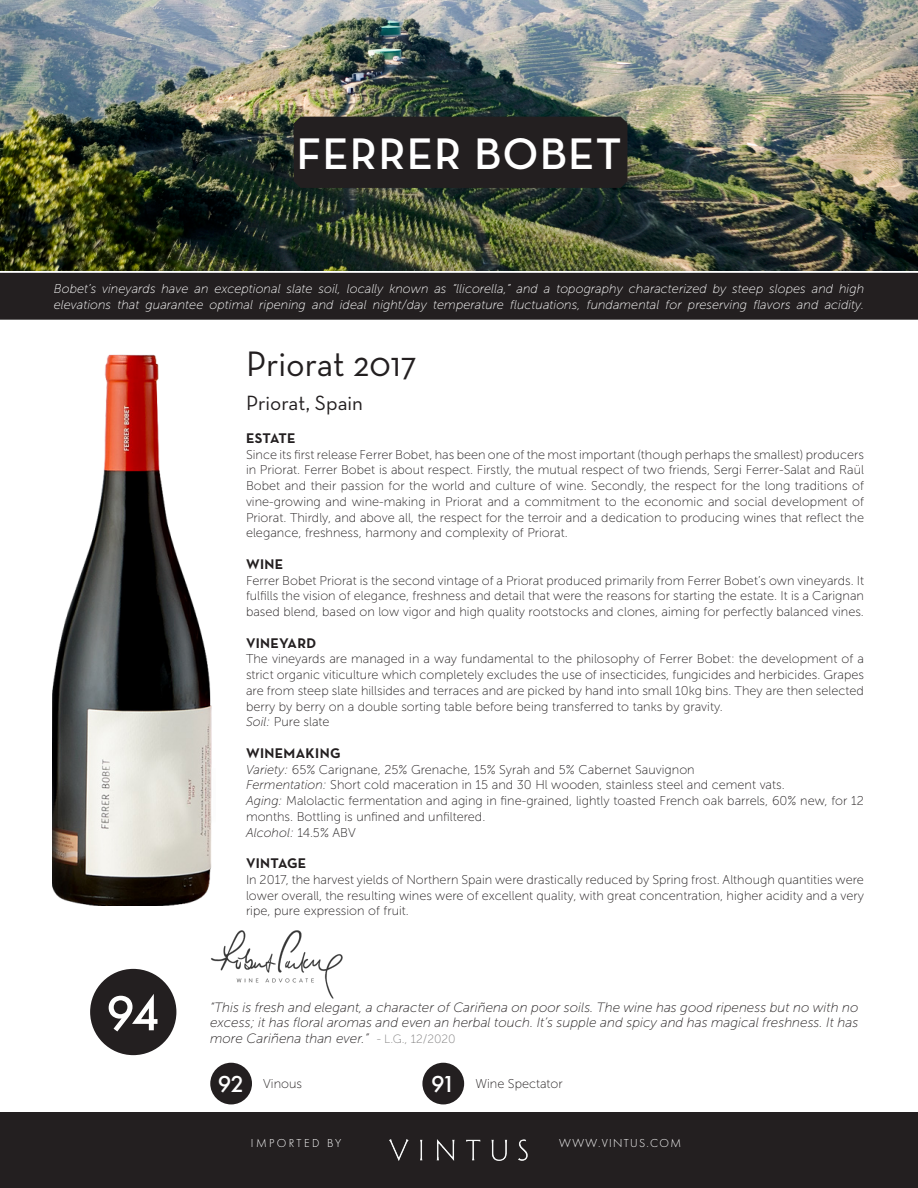
<style>
.page{position:relative;width:918px;height:1188px;background:#fff}
.page>*{position:absolute;margin:0;border:0;box-sizing:border-box;transform-origin:0 0}
.t1{font:500 51px "Futura PT";color:#fff}
.t2{font:600 45px "Neutraface Text";letter-spacing:.025em;color:#fff}
.t3{font:36px "Neutraface Text";color:#231f20}
.t4{font:500 24px "Futura PT";color:#fff}
.t5{font:21px "Neutraface Text";color:#231f20}
.t6{font:700 14.25px "Neutraface Text";letter-spacing:.025em;color:#231f20}
.t7{font:italic 13.5px/15px "Museo Sans 100";color:#231f20}
.t8{font:12.75px/15.8px "Museo Sans 100";color:#231f20;text-align:justify}
.t9{font:italic 12.75px/15.8px "Museo Sans 100";color:#fff}
.t10{font:italic 12.75px "Museo Sans 100";color:#231f20}
.t11{font:300 12px "Futura PT";letter-spacing:.11em;color:#fff}
.t12{font:300 12px "Futura PT";letter-spacing:.2em;color:#fff}
.s1{font-style:italic}
.s2{font-style:normal}
.s3{font-style:normal;font-size:12px;color:#7f7e7e}
</style>
<div class="page">
<div style="left:90px;top:969px;width:86px;height:86px;background:#231f20;border-radius:50%"></div>
<div style="left:422px;top:1063px;width:42px;height:41px;background:#231f20;border-radius:50%"></div>
<img style="left:211px;top:930px;width:132px;height:69px">
<div style="left:210px;top:1063px;width:42px;height:41px;background:#231f20;border-radius:50%"></div>
<img style="left:0;top:0;width:918px;height:271px">
<div style="left:1px;top:274px;width:916px;height:45px;background:#231f20"></div>
<div style="left:0;top:273px;width:918px;height:47px;border:2px solid #231f20"></div>
<div style="left:294px;top:117px;width:333px;height:71px;background:#231f20"></div>
<div style="left:0;top:1112px;width:918px;height:76px;background:#231f20"></div>
<img style="left:384px;top:1133px;width:148px;height:33px">
<img style="left:53px;top:354px;width:159px;height:551px">
<p class="t2" style="left:296px;top:126px;width:327px">FERRER BOBET</p>
<p class="t9" style="left:54px;top:281px;width:812px">Bobet’s vineyards have an exceptional slate soil, locally known as “llicorella,” and a topography characterized by steep slopes and high elevations that guarantee optimal ripening and ideal night/day temperature fluctuations, fundamental for preserving flavors and acidity.</p>
<p class="t3" style="left:246px;top:341px;width:172px">Priorat 2017</p>
<p class="t5" style="left:246px;top:390px;width:119px">Priorat, Spain</p>
<p class="t6" style="left:246px;top:429px;width:51px">ESTATE</p>
<p class="t8" style="left:246px;top:447px;width:620px">Since its first release Ferrer Bobet, has been one of the most important (though perhaps the smallest) producers in Priorat. Ferrer Bobet is about respect. Firstly, the mutual respect of two friends, Sergi Ferrer-Salat and Raül Bobet and their passion for the world and culture of wine. Secondly, the respect for the long traditions of vine-growing and wine-making in Priorat and a commitment to the economic and social development of Priorat. Thirdly, and above all, the respect for the terroir and a dedication to producing wines that reflect the elegance, freshness, harmony and complexity of Priorat.</p>
<p class="t6" style="left:246px;top:555px;width:39px">WINE</p>
<p class="t8" style="left:246px;top:573px;width:620px">Ferrer Bobet Priorat is the second vintage of a Priorat produced primarily from Ferrer Bobet’s own vineyards. It fulfills the vision of elegance, freshness and detail that were the reasons for starting the estate. It is a Carignan based blend, based on low vigor and high quality rootstocks and clones, aiming for perfectly balanced vines.</p>
<p class="t6" style="left:246px;top:634px;width:72px">VINEYARD</p>
<p class="t8" style="left:246px;top:651px;width:620px">The vineyards are managed in a way fundamental to the philosophy of Ferrer Bobet: the development of a strict organic viticulture which completely excludes the use of insecticides, fungicides and herbicides. Grapes are from steep slate hillsides and terraces and are picked by hand into small 10kg bins. They are then selected berry by berry on a double sorting table before being transferred to tanks by gravity.</p>
<p class="t8" style="left:246px;top:714px;width:85px"><span class="s1">Soil:</span> Pure slate</p>
<p class="t6" style="left:246px;top:744px;width:96px">WINEMAKING</p>
<p class="t8" style="left:246px;top:762px;width:450px"><span class="s1">Variety:</span> 65% Carignane, 25% Grenache, 15% Syrah and 5% Cabernet Sauvignon</p>
<p class="t8" style="left:246px;top:777px;width:540px"><span class="s1">Fermentation:</span> Short cold maceration in 15 and 30 Hl wooden, stainless steel and cement vats.</p>
<p class="t8" style="left:246px;top:793px;width:619px"><span class="s1">Aging:</span> Malolactic fermentation and aging in fine-grained, lightly toasted French oak barrels, 60% new, for 12 months. Bottling is unfined and unfiltered.</p>
<p class="t10" style="left:246px;top:825px;width:111px">Alcohol: <span class="s2">14.5% ABV</span></p>
<p class="t6" style="left:246px;top:854px;width:62px">VINTAGE</p>
<p class="t8" style="left:246px;top:872px;width:619px">In 2017, the harvest yields of Northern Spain were drastically reduced by Spring frost. Although quantities were lower overall, the resulting wines were of excellent quality, with great concentration, higher acidity and a very ripe, pure expression of fruit.</p>
<p class="t1" style="left:106px;top:983px;width:55px">94</p>
<p class="t7" style="left:210px;top:1000px;width:650px">“This is fresh and elegant, a character of Cariñena on poor soils. The wine has good ripeness but no with no excess; it has floral aromas and even an herbal touch. It’s supple and spicy and has magical freshness. It has</p>
<p class="t7" style="left:210px;top:1031px;width:247px">more Cariñena than ever.” <span class="s3">- L.G., 12/2020</span></p>
<p class="t4" style="left:218px;top:1069px;width:28px">92</p>
<p class="t8" style="left:263px;top:1076px;width:40px">Vinous</p>
<p class="t4" style="left:431px;top:1069px;width:26px">91</p>
<p class="t8" style="left:475px;top:1076px;width:89px">Wine Spectator</p>
<p class="t12" style="left:251px;top:1137px;width:92px">IMPORTED BY</p>
<p class="t11" style="left:559px;top:1137px;width:123px">WWW.VINTUS.COM</p>
</div>
